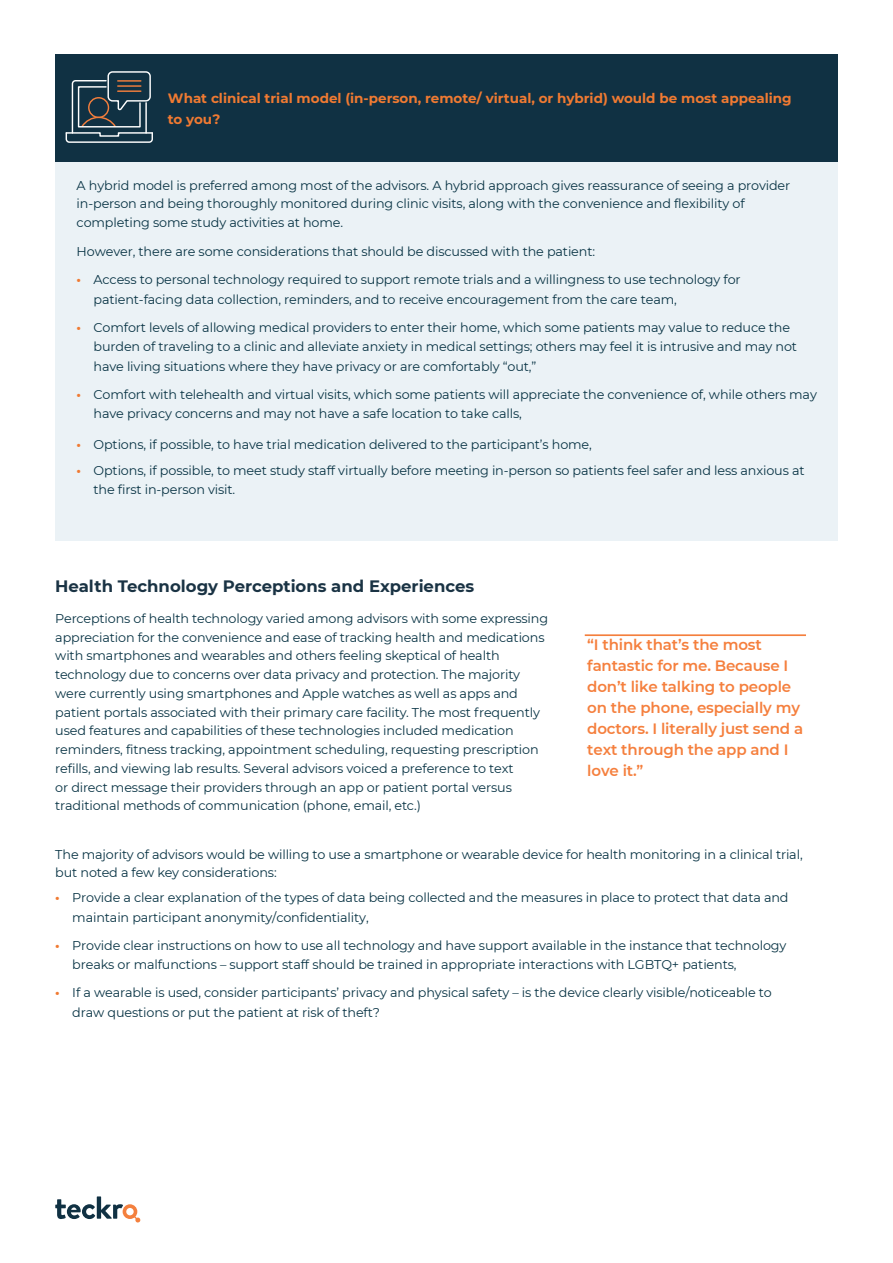
<style>
.page{position:relative;width:893px;height:1263px;background:#fff}
.page>*{position:absolute;margin:0;border:0;box-sizing:border-box;transform-origin:0 0}
.BODY{font:700 16.5px "Montserrat";color:#1a3344}
.PULLOUT_TEXT{font:600 15px/21px "Montserrat";letter-spacing:-.01em;color:#f57f3d}
.t1{font:700 13.5px/21px "Montserrat";color:#f07a32}
.BODY-2{font:12.75px/18.8px "Montserrat";letter-spacing:-.01em;color:#083344}
.s1{font-style:inherit}
.s2{font-weight:700;color:#f07a32}
</style>
<div class="page">
<svg style="left:55px;top:1196px;width:85px;height:26px"></svg>
<div style="left:55px;top:54px;width:783px;height:108px;background:#103143"></div>
<div style="left:55px;top:162px;width:783px;height:378px;background:#ebf2f6"></div>
<svg style="left:65px;top:71px;width:88px;height:72px"></svg>
<hr style="left:118px;top:80px;width:23px;height:2px;background:#f47f3d">
<hr style="left:118px;top:85px;width:23px;height:2px;background:#f47f3d">
<hr style="left:118px;top:90px;width:23px;height:2px;background:#f47f3d">
<hr style="left:585px;top:635px;width:221px;height:1px;background:#f47f3d">
<p class="t1" style="left:168px;top:87px;width:625px">What clinical trial model (in-person, remote/ virtual, or hybrid) would be most appealing to you?</p>
<p class="BODY-2" style="left:77px;top:175px;width:715px">A hybrid model is preferred among most of the advisors. A hybrid approach gives reassurance of seeing a provider in-person and being thoroughly monitored during clinic visits, along with the convenience and fl<span class="s1">e</span>xibility of completing some study activities at home.</p>
<p class="BODY-2" style="left:77px;top:242px;width:520px">However, there are some considerations that should be discussed with the patient:</p>
<p class="BODY-2" style="left:94px;top:270px;width:649px;line-height:19.5px;text-indent:-17px"><span class="s2">•</span> Access to personal technology required to support remote trials and a willingness to use technology for patient-facing data collection, reminders, and to receive encouragement from the care team,</p>
<p class="BODY-2" style="left:94px;top:317px;width:705px;line-height:19.5px;text-indent:-17px"><span class="s2">•</span> Comfort levels of allowing medical providers to enter their home, which some patients may value to reduce the burden of traveling to a clinic and alleviate anxiety in medical settings; others may feel it is intrusive and may not have living situations where they have privacy or are comfortably “out,”</p>
<p class="BODY-2" style="left:94px;top:384px;width:725px;line-height:19.5px;text-indent:-17px"><span class="s2">•</span> Comfort with telehealth and virtual visits, which some patients will appreciate the convenience of, while others may have privacy concerns and may not have a safe location to take calls,</p>
<p class="BODY-2" style="left:77px;top:435px;width:517px"><span class="s2">•</span> Options, if possible, to have trial medication delivered to the participant’s home,</p>
<p class="BODY-2" style="left:94px;top:460px;width:713px;line-height:19.5px;text-indent:-17px"><span class="s2">•</span> Options, if possible, to meet study staff virtually before meeting in-person so patients feel safer and less anxious at the fi<span class="s1">r</span>st in-person visit.</p>
<p class="BODY" style="left:55px;top:574px;width:421px">Health Technology Perceptions and Experiences</p>
<p class="BODY-2" style="left:55px;top:608px;width:494px">Perceptions of health technology varied among advisors with some expressing appreciation for the convenience and ease of tracking health and medications with smartphones and wearables and others feeling skeptical of health technology due to concerns over data privacy and protection. The majority were currently using smartphones and Apple watches as well as apps and patient portals associated with their primary care facility. The most frequently used features and capabilities of these technologies included medication reminders, fit<span class="s1">n</span>ess tracking, appointment scheduling, requesting prescription refills, a<span class="s1">n</span>d viewing lab results. Several advisors voiced a preference to text<br>or direct message their providers through an app or patient portal versus traditional methods of communication (phone, email, etc.)</p>
<p class="BODY-2" style="left:55px;top:844px;width:749px">The majority of advisors would be willing to use a smartphone or wearable device for health monitoring in a clinical trial, but noted a few key considerations:</p>
<p class="BODY-2" style="left:72px;top:888px;width:718px;line-height:19.5px;text-indent:-17px"><span class="s2">•</span> Provide a clear explanation of the types of data being collected and the measures in place to protect that data and maintain participant anonymity/confidentiali<span class="s1">t</span>y,</p>
<p class="BODY-2" style="left:72px;top:935px;width:716px;line-height:19.5px;text-indent:-17px"><span class="s2">•</span> Provide clear instructions on how to use all technology and have support available in the instance that technology breaks or malfunctions – support staff should be trained in appropriate interactions with LGBTQ+ patients,</p>
<p class="BODY-2" style="left:72px;top:983px;width:701px;line-height:19.5px;text-indent:-17px"><span class="s2">•</span> If a wearable is used, consider participants’ privacy and physical safety – is the device clearly visible/noticeable to draw questions or put the patient at risk of theft?</p>
<p class="PULLOUT_TEXT" style="left:587px;top:633px;width:217px">“I think that’s the most fantastic for me. Because I don’t like talking to people on the phone, especially my doctors. I literally just send a text through the app and I love it.”</p>
</div>
